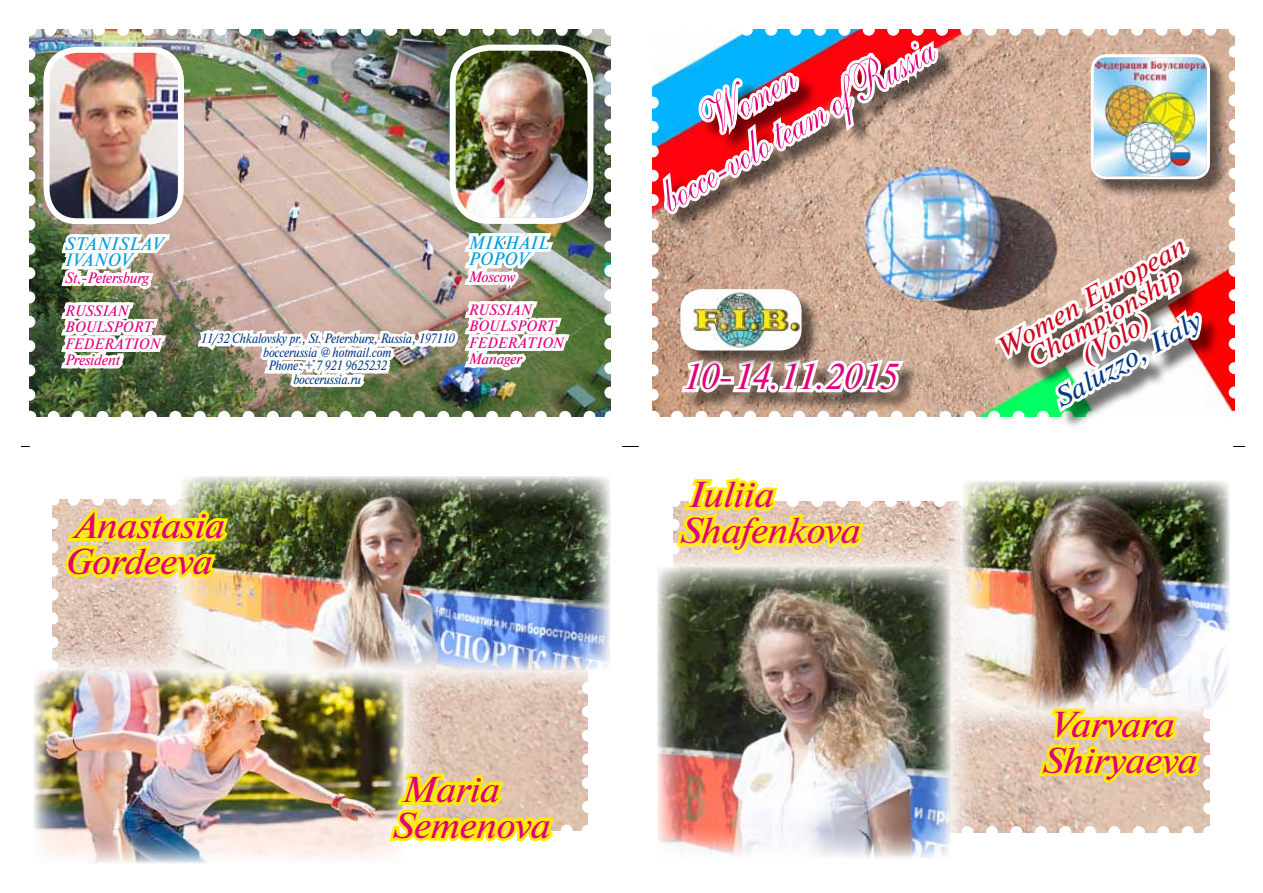
<style>
.page{position:relative;width:1263px;height:893px;background:#fff}
.page>*{position:absolute;margin:0;border:0;box-sizing:border-box;transform-origin:0 0}
.t1{font:51px/45px "Allegro Script";color:#e2007a;scale:.75 1}
.t2{font:italic 36px/36px "Newton";letter-spacing:-.01em;color:#e2007a;scale:1.1 1}
.t3{font:italic 36px "Newton";letter-spacing:-.01em;color:#e2007a}
.t4{font:italic 27px/24px "Newton";color:#cd071e;text-align:center;scale:1.1 1}
.t5{font:italic 27px "Newton";color:#003882;scale:1.1 1}
.t6{font:italic 18px/16.5px "Newton";letter-spacing:.02em;color:#009ee0}
.t7{font:italic 15px/16.5px "Newton";letter-spacing:-.01em;color:#e2007a}
.t8{font:italic 13.5px/13.5px "Newton";letter-spacing:-.01em;color:#003882;text-align:center;scale:.9 1}
</style>
<div class="page">
<svg style="left:1229px;top:42px;width:6px;height:349px"></svg>
<img style="left:29px;top:30px;width:581px;height:387px">
<svg style="left:29px;top:54px;width:6px;height:351px"></svg>
<svg style="left:604px;top:42px;width:7px;height:351px"></svg>
<img style="left:652px;top:29px;width:570px;height:397px">
<div style="left:1093px;top:56px;width:135px;height:142px;background:#000;opacity:.55"></div>
<img style="left:1094px;top:57px;width:113px;height:119px">
<div style="left:1091px;top:54px;width:119px;height:125px;border:3px solid #fff;border-radius:14px"></div>
<div style="left:683px;top:291px;width:137px;height:78px;background:#000;opacity:.55"></div>
<img style="left:680px;top:289px;width:121px;height:61px">
<svg style="left:980px;top:826px;width:217px;height:7px"></svg>
<img style="left:33px;top:675px;width:8px;height:160px">
<img style="left:598px;top:476px;width:12px;height:192px">
<img style="left:41px;top:29px;width:557px;height:834px">
<img style="left:1215px;top:481px;width:14px;height:221px">
<img style="left:673px;top:477px;width:542px;height:343px">
<svg style="left:673px;top:532px;width:307px;height:301px"></svg>
<img style="left:657px;top:567px;width:294px;height:291px">
<h3 class="t6" style="left:65px;top:236px;width:97px">Stanislav<br>Ivanov</h3>
<p class="t7" style="left:65px;top:270px;width:86px">St.-Petersburg</p>
<p class="t7" style="left:65px;top:303px;width:97px">Russian<br>Boulspor t<br>Federation<br>President</p>
<p class="t8" style="left:200px;top:332px;width:283px">11/32 Chkalovsky pr., St. Petersburg, Russia, 197110 boccerussia @ hotmail.com<br>Phone: + 7 921 9625232<br>boccerussia.ru</p>
<h3 class="t6" style="left:468px;top:235px;width:82px">Mikhail<br>Popov</h3>
<p class="t7" style="left:468px;top:269px;width:49px">Moscow</p>
<p class="t7" style="left:468px;top:302px;width:97px">Russian<br>Boulspor t<br>Federation<br>Manager</p>
<h2 class="t2" style="left:65px;top:508px;width:147px">Anastasia<br>Gordeeva</h2>
<h2 class="t2" style="left:392px;top:772px;width:146px">Maria<br>Semenova</h2>
<h1 class="t1" style="left:625px;top:145px;width:414px;text-indent:73px;rotate:-30deg">Women<br>bocce-volo team of Russia</h1>
<h2 class="t3" style="left:682px;top:354px;width:216px">10-14.11.2015</h2>
<h2 class="t2" style="left:679px;top:477px;width:166px">Iuliia<br>Shafenkova</h2>
<h3 class="t4" style="left:994px;top:340px;width:201px;rotate:-30deg">Women European<br>Championship<br>( V olo)</h3>
<h3 class="t5" style="left:1048px;top:385px;width:151px;rotate:-30deg">Saluzzo, Italy</h3>
<h2 class="t2" style="left:1042px;top:707px;width:143px">Varvara<br>Shiryaeva</h2>
</div>
